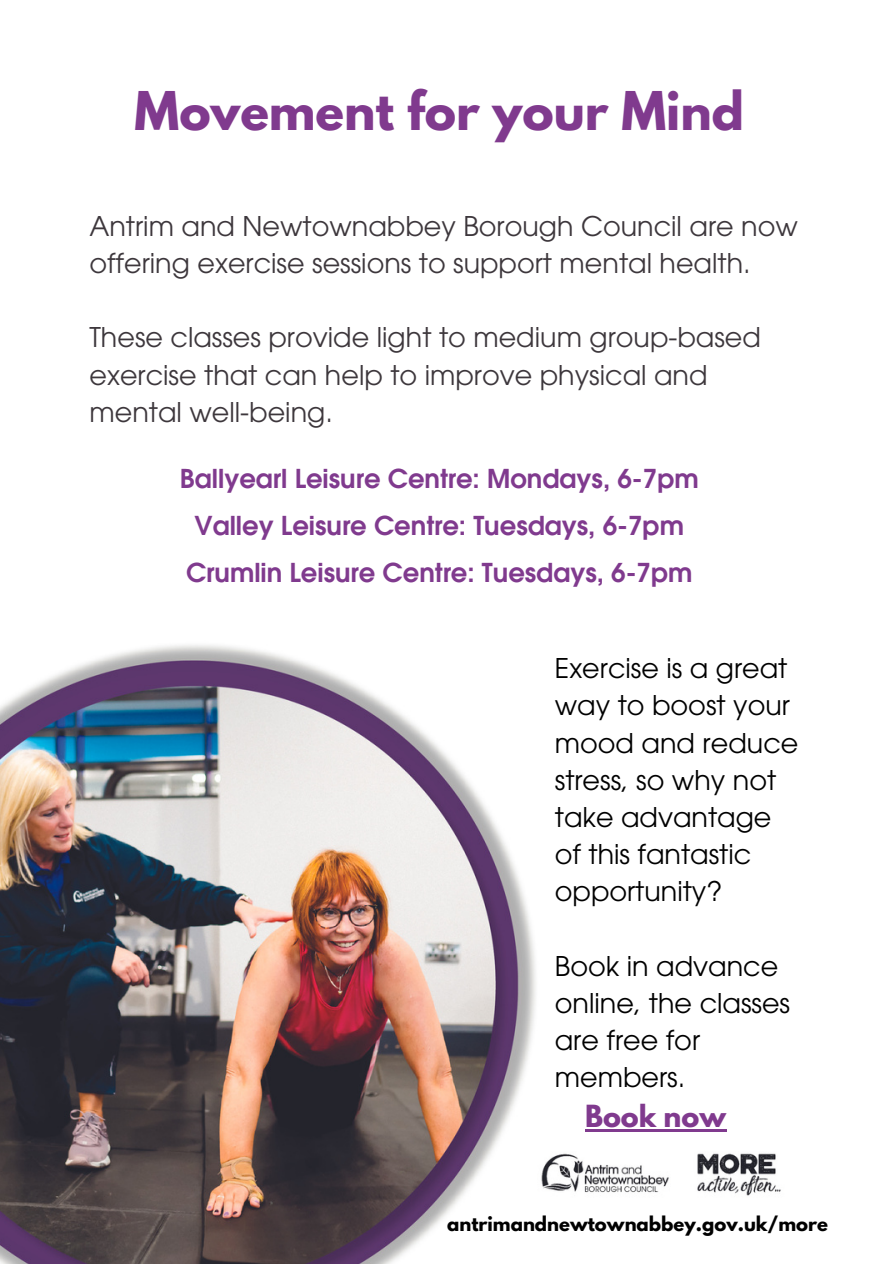
<style>
.page{position:relative;width:894px;height:1264px;background:#fff}
.page>*{position:absolute;margin:0;border:0;box-sizing:border-box;transform-origin:0 0}
.t1{font:700 47.25px "League Spartan";color:#803a8e}
.t2{font:27px/37.2px "ITC Avant Garde Std";color:#3d373c}
.t3{font:27px/37.2px "ITC Avant Garde Std";color:#000}
.t4{font:700 27px "League Spartan";color:#803a8e}
.t5{font:600 25.8px/47.2px "ITC Avant Garde Std";color:#803a8e;text-align:center}
.t6{font:700 18px "League Spartan";color:#000}
</style>
<div class="page">
<img style="left:0;top:645px;width:781px;height:618px">
<hr style="left:585px;top:1129px;width:140px;height:2px;background:#803a8e">
<h1 class="t1" style="left:134px;top:87px;width:610px">Movement for your Mind</h1>
<p class="t2" style="left:89px;top:211px;width:709px">Antrim and Newtownabbey Borough Council are now offering exercise sessions to support mental health.</p>
<p class="t2" style="left:89px;top:322px;width:672px">These classes provide light to medium group-based exercise that can help to improve physical and mental well-being.</p>
<p class="t5" style="left:180px;top:457px;width:520px">Ballyearl Leisure Centre: Mondays, 6-7pm<br>Valley Leisure Centre: Tuesdays, 6-7pm<br>Crumlin Leisure Centre: Tuesdays, 6-7pm</p>
<p class="t3" style="left:554px;top:653px;width:245px">Exercise is a great way to boost your mood and reduce stress, so why not take advantage of this fantastic opportunity?</p>
<p class="t3" style="left:554px;top:950px;width:237px">Book in advance online, the classes are free for members.</p>
<p class="t4" style="left:585px;top:1102px;width:142px">Book now</p>
<p class="t6" style="left:447px;top:1214px;width:382px">antrimandnewtownabbey.gov.uk/more</p>
</div>
